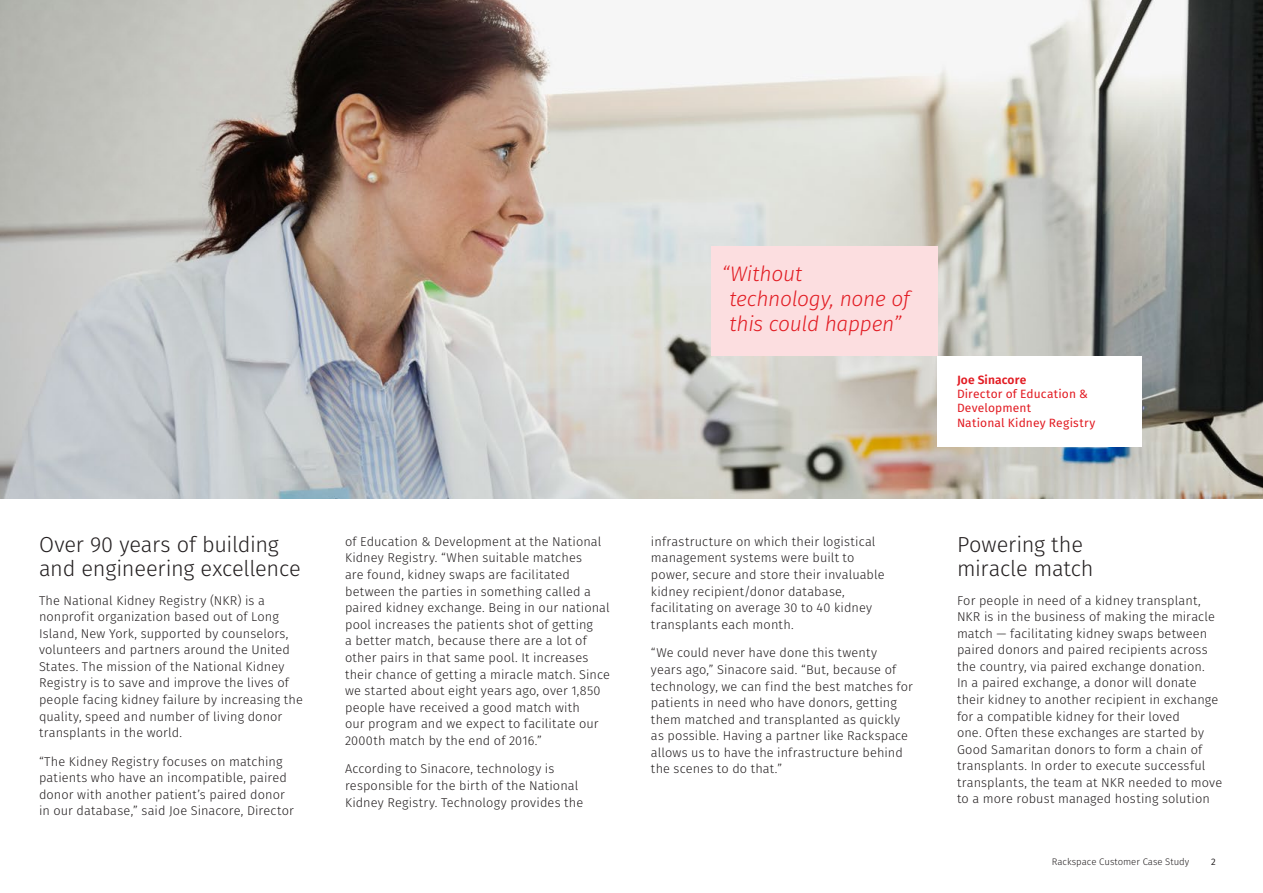
<style>
.page{position:relative;width:1263px;height:893px;background:#fff}
.page>*{position:absolute;margin:0;border:0;box-sizing:border-box;transform-origin:0 0}
.t1{font:300 21.75px/23.9px "Fira Sans";letter-spacing:-.01em;color:#231f20}
.t2{font:italic 300 21px/25.2px "Fira Sans";letter-spacing:-.015em;color:#e21c23}
.t3{font:300 12.75px/16.6px "Fira Sans";letter-spacing:.01em;color:#231f20}
.t4{font:12px/14.4px "Fira Sans";letter-spacing:.015em;color:#e21c23}
.t5{font:600 12px "Fira Sans";letter-spacing:.015em;color:#e21c23}
.t6{font:300 9.6px "Fira Sans";color:#231f20}
.t7{font:9.45px "Fira Sans";color:#231f20}
</style>
<div class="page">
<img style="left:0;top:0;width:1263px;height:498px">
<div style="left:711px;top:247px;width:226px;height:109px;background:#fcdee0"></div>
<div style="left:937px;top:356px;width:204px;height:90px;background:#fff"></div>
<h2 class="t2" style="left:729px;top:261px;width:182px;text-indent:-7px">“Without technology, none of this could happen”</h2>
<h1 class="t1" style="left:39px;top:532px;width:263px">Over 90 years of building and engineering excellence</h1>
<p class="t3" style="left:39px;top:592px;width:265px">The National Kidney Registry (NKR) is a nonprofit organization based out of Long Island, New York, supported by counselors, volunteers and partners around the United States. The mission of the National Kidney Registry is to save and improve the lives of people facing kidney failure by increasing the quality, speed and number of living donor transplants in the world.</p>
<p class="t3" style="left:39px;top:753px;width:256px">“The Kidney Registry focuses on matching patients who have an incompatible, paired donor with another patient’s paired donor in our database,” said Joe Sinacore, Director</p>
<p class="t3" style="left:345px;top:533px;width:266px">of Education &amp; Development at the National Kidney Registry. “When suitable matches<br>are found, kidney swaps are facilitated between the parties in something called a paired kidney exchange. Being in our national pool increases the patients shot of getting<br>a better match, because there are a lot of other pairs in that same pool. It increases their chance of getting a miracle match. Since we started about eight years ago, over 1,850 people have received a good match with<br>our program and we expect to facilitate our 2000th match by the end of 2016.”</p>
<p class="t3" style="left:345px;top:760px;width:240px">According to Sinacore, technology is responsible for the birth of the National<br>Kidney Registry. Technology provides the</p>
<p class="t3" style="left:651px;top:533px;width:235px">infrastructure on which their logistical management systems were built to power, secure and store their invaluable kidney recipient/donor database, facilitating on average 30 to 40 kidney transplants each month.</p>
<p class="t3" style="left:651px;top:644px;width:263px">“We could never have done this twenty<br>years ago,” Sinacore said. “But, because of technology, we can find the best matches for patients in need who have donors, getting them matched and transplanted as quickly as possible. Having a partner like Rackspace allows us to have the infrastructure behind the scenes to do that.”</p>
<p class="t5" style="left:957px;top:370px;width:71px">Joe Sinacore</p>
<p class="t4" style="left:957px;top:386px;width:140px">Director of Education &amp;<br>Development<br>National Kidney Registry</p>
<h1 class="t1" style="left:957px;top:532px;width:138px">Powering the miracle match</h1>
<p class="t3" style="left:957px;top:592px;width:267px">For people in need of a kidney transplant, NKR is in the business of making the miracle match — facilitating kidney swaps between paired donors and paired recipients across the country, via paired exchange donation.<br>In a paired exchange, a donor will donate their kidney to another recipient in exchange for a compatible kidney for their loved<br>one. Often these exchanges are started by Good Samaritan donors to form a chain of transplants. In order to execute successful transplants, the team at NKR needed to move to a more robust managed hosting solution</p>
<p class="t6" style="left:1052px;top:855px;width:139px">Rackspace Customer Case Study</p>
<p class="t7" style="left:1211px;top:855px;width:6px">2</p>
</div>
